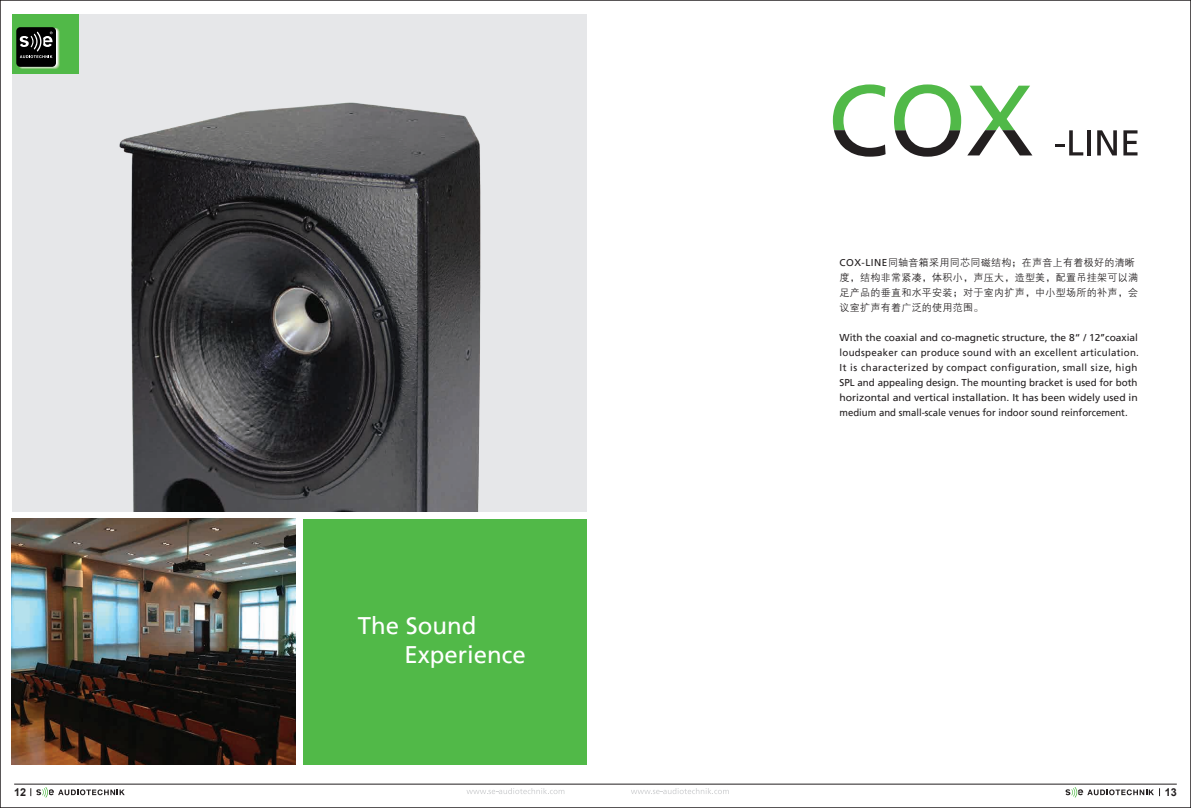
<style>
.page{position:relative;width:1191px;height:808px;background:#fff}
.page>*{position:absolute;margin:0;border:0;box-sizing:border-box;transform-origin:0 0}
.t1{font:24px/28.8px "Frutiger LT";color:#fff}
.t2{font:700 10.8px "Arial";color:#231f20}
.t3{font:10px/15px "Frutiger LT";color:#231f20}
.t4{font:10px/15px "FZZDXJW GB1 0";letter-spacing:.03em;color:#231f20}
.s1{font-family:"Frutiger LT"}
</style>
<div class="page">
<hr style="left:14px;top:784px;width:1162px;height:1px;background:#231f20">
<svg style="left:466px;top:788px;width:98px;height:6px"></svg>
<svg style="left:631px;top:788px;width:98px;height:6px"></svg>
<svg style="left:31px;top:787px;width:94px;height:11px"></svg>
<svg style="left:1065px;top:787px;width:95px;height:11px"></svg>
<svg style="left:833px;top:84px;width:52px;height:73px"></svg>
<svg style="left:894px;top:84px;width:67px;height:73px"></svg>
<svg style="left:967px;top:86px;width:65px;height:69px"></svg>
<svg style="left:1055px;top:130px;width:28px;height:25px"></svg>
<hr style="left:1087px;top:130px;width:3px;height:25px;background:#231f20">
<svg style="left:1097px;top:130px;width:19px;height:25px"></svg>
<svg style="left:1123px;top:130px;width:14px;height:25px"></svg>
<div style="left:303px;top:519px;width:283px;height:245px;background:#51b948"></div>
<div style="left:12px;top:14px;width:574px;height:497px;background:#e6e7e9"></div>
<div style="left:12px;top:14px;width:66px;height:60px;background:#51b948"></div>
<div style="left:18px;top:28px;width:42px;height:41px;background:#6fbe5d;border-radius:4px"></div>
<div style="left:19px;top:28px;width:40px;height:41px;background:#92ca81;border-radius:4px"></div>
<div style="left:19px;top:28px;width:40px;height:40px;background:#a7d298;border-radius:4px"></div>
<div style="left:19px;top:28px;width:39px;height:40px;background:#c6e0ba;border-radius:4px"></div>
<div style="left:19px;top:28px;width:39px;height:39px;background:#d4e7cd;border-radius:4px"></div>
<div style="left:19px;top:29px;width:39px;height:38px;background:#edf5ea;border-radius:4px"></div>
<div style="left:19px;top:29px;width:38px;height:38px;background:#e0e2e0;border-radius:4px"></div>
<div style="left:19px;top:29px;width:38px;height:37px;background:#fff;border-radius:4px"></div>
<div style="left:16px;top:27px;width:40px;height:40px;background:#000;border-radius:4px"></div>
<svg style="left:20px;top:32px;width:33px;height:26px"></svg>
<img style="left:12px;top:519px;width:283px;height:245px">
<img style="left:0;top:86px;width:481px;height:425px">
<h1 class="t1" style="left:404px;top:612px;width:123px;text-indent:-47px">The Sound<br>Experience</h1>
<p class="t4" style="left:839px;top:255px;width:300px"><span class="s1">COX-LINE</span>同轴音箱采用同芯同磁结构；在声音上有着极好的清晰度，结构非常紧凑，体积小，声压大，造型美，配置吊挂架可以满足产品的垂直和水平安装；对于室内扩声，中小型场所的补声，会议室扩声有着广泛的使用范围。</p>
<p class="t3" style="left:839px;top:330px;width:301px">With the coaxial and co-magnetic structure, the 8“ / 12’’coaxial loudspeaker can produce sound with an excellent articulation.<br>It is characterized by compact configuration, small size, high SPL and appealing design. The mounting bracket is used for both horizontal and vertical installation. It has been widely used in medium and small-scale venues for indoor sound reinforcement.</p>
<p class="t2" style="left:14px;top:785px;width:14px">12</p>
<p class="t2" style="left:1164px;top:785px;width:14px">13</p>
</div>
